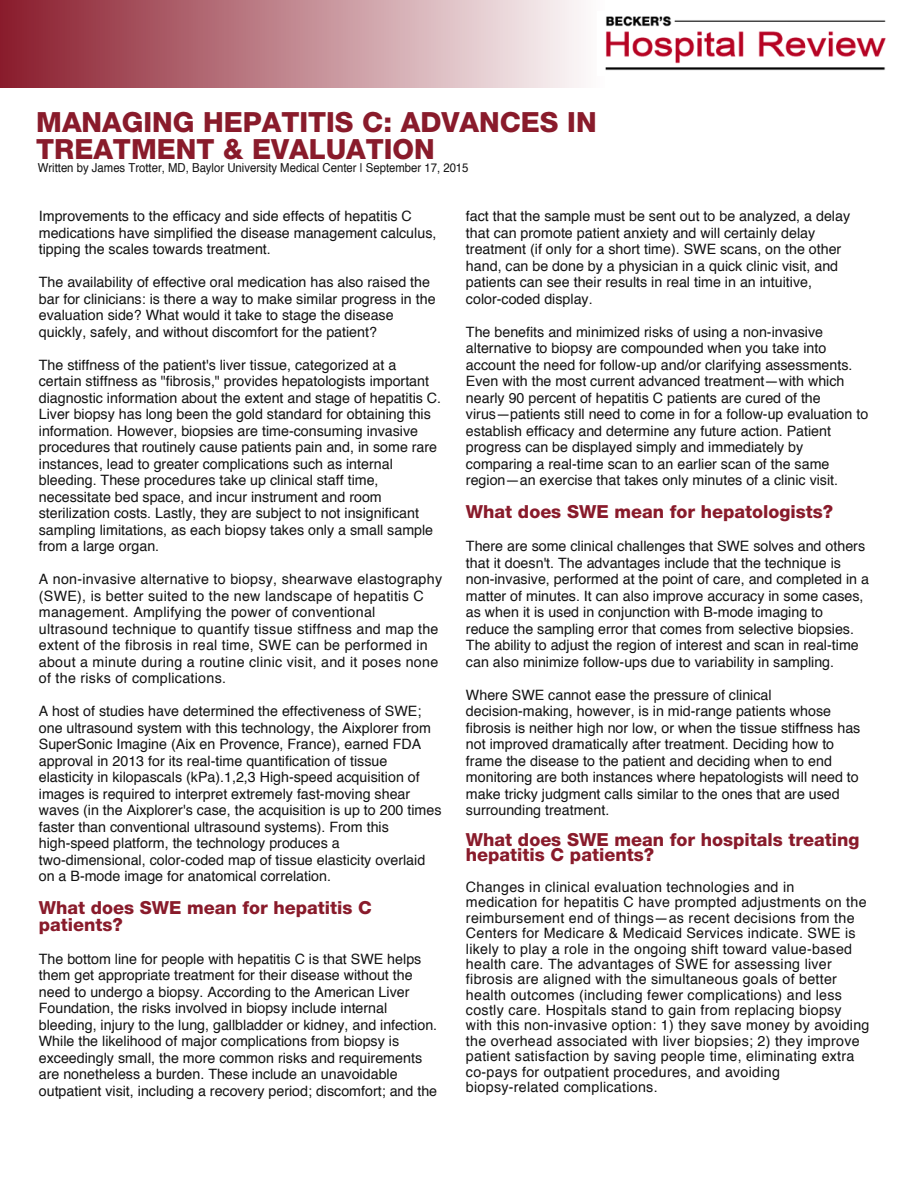
<style>
.page{position:relative;width:918px;height:1188px;background:#fff}
.page>*{position:absolute;margin:0;border:0;box-sizing:border-box;transform-origin:0 0}
.t1{font:800 27.9px/27.5px "Helvetica Neue LT Std";color:#891b2b}
.t2{font:800 18px/16.5px "Helvetica Neue LT Std";color:#891b2b}
.t3{font:14.25px/16.5px "Helvetica";color:#121212}
.t4{font:14.25px/15.5px "Helvetica";letter-spacing:.02em;color:#121212}
.t5{font:12.3px "Helvetica";color:#121212;scale:.92 1}
</style>
<div class="page">
<div style="left:0;top:0;width:605px;height:87px;background:linear-gradient(to right,#891b2b,#fefdfe)"></div>
<img style="left:597px;top:11px;width:289px;height:64px">
<h1 class="t1" style="left:36px;top:108px;width:562px">MANAGING HEPATITIS C: ADVANCES IN<br>TREATMENT &amp; EVALUATION</h1>
<p class="t5" style="left:38px;top:159px;width:470px">Written by James Trotter, MD, Baylor University Medical Center | September 17, 2015</p>
<p class="t3" style="left:39px;top:208px;width:399px">Improvements to the efficacy and side effects of hepatitis C medications have simplified the disease management calculus, tipping the scales towards treatment.</p>
<p class="t3" style="left:39px;top:274px;width:398px">The availability of effective oral medication has also raised the bar for clinicians: is there a way to make similar progress in the evaluation side? What would it take to stage the disease quickly, safely, and without discomfort for the patient?</p>
<p class="t3" style="left:39px;top:357px;width:404px">The stiffness of the patient's liver tissue, categorized at a certain stiffness as "fibrosis," provides hepatologists important diagnostic information about the extent and stage of hepatitis C.<br>Liver biopsy has long been the gold standard for obtaining this information. However, biopsies are time-consuming invasive procedures that routinely cause patients pain and, in some rare instances, lead to greater complications such as internal bleeding. These procedures take up clinical staff time, necessitate bed space, and incur instrument and room sterilization costs. Lastly, they are subject to not insignificant sampling limitations, as each biopsy takes only a small sample from a large organ.</p>
<p class="t4" style="left:39px;top:571px;width:405px;line-height:16.5px">A non-invasive alternative to biopsy, shearwave elastography (SWE), is better suited to the new landscape of hepatitis C management. Amplifying the power of conventional ultrasound technique to quantify tissue stiffness and map the extent of the fibrosis in real time, SWE can be performed in about a minute during a routine clinic visit, and it poses none of the risks of complications.</p>
<p class="t3" style="left:39px;top:703px;width:404px">A host of studies have determined the effectiveness of SWE; one ultrasound system with this technology, the Aixplorer from SuperSonic Imagine (Aix en Provence, France), earned FDA approval in 2013 for its real-time quantification of tissue elasticity in kilopascals (kPa).1,2,3 High-speed acquisition of images is required to interpret extremely fast-moving shear waves (in the Aixplorer's case, the acquisition is up to 200 times faster than conventional ultrasound systems). From this high-speed platform, the technology produces a two-dimensional, color-coded map of tissue elasticity overlaid on a B-mode image for anatomical correlation.</p>
<p class="t2" style="left:39px;top:900px;width:335px">What does SWE mean for hepatitis C patients?</p>
<p class="t3" style="left:39px;top:951px;width:400px">The bottom line for people with hepatitis C is that SWE helps them get appropriate treatment for their disease without the need to undergo a biopsy. According to the American Liver Foundation, the risks involved in biopsy include internal bleeding, injury to the lung, gallbladder or kidney, and infection.<br>While the likelihood of major complications from biopsy is exceedingly small, the more common risks and requirements are nonetheless a burden. These include an unavoidable outpatient visit, including a recovery period; discomfort; and the</p>
<p class="t3" style="left:466px;top:208px;width:386px">fact that the sample must be sent out to be analyzed, a delay that can promote patient anxiety and will certainly delay treatment (if only for a short time). SWE scans, on the other hand, can be done by a physician in a quick clinic visit, and patients can see their results in real time in an intuitive, color-coded display.</p>
<p class="t3" style="left:466px;top:324px;width:404px">The benefits and minimized risks of using a non-invasive alternative to biopsy are compounded when you take into account the need for follow-up and/or clarifying assessments.<br>Even with the most current advanced treatment—with which nearly 90 percent of hepatitis C patients are cured of the virus—patients still need to come in for a follow-up evaluation to establish efficacy and determine any future action. Patient progress can be displayed simply and immediately by comparing a real-time scan to an earlier scan of the same region—an exercise that takes only minutes of a clinic visit.</p>
<p class="t2" style="left:466px;top:504px;width:369px">What does SWE mean for hepatologists?</p>
<p class="t3" style="left:466px;top:538px;width:405px">There are some clinical challenges that SWE solves and others that it doesn't. The advantages include that the technique is non-invasive, performed at the point of care, and completed in a matter of minutes. It can also improve accuracy in some cases, as when it is used in conjunction with B-mode imaging to reduce the sampling error that comes from selective biopsies.<br>The ability to adjust the region of interest and scan in real-time can also minimize follow-ups due to variability in sampling.</p>
<p class="t3" style="left:466px;top:687px;width:396px">Where SWE cannot ease the pressure of clinical decision-making, however, is in mid-range patients whose fibrosis is neither high nor low, or when the tissue stiffness has not improved dramatically after treatment. Deciding how to frame the disease to the patient and deciding when to end monitoring are both instances where hepatologists will need to make tricky judgment calls similar to the ones that are used surrounding treatment.</p>
<p class="t2" style="left:466px;top:832px;width:395px;line-height:15.3px">What does SWE mean for hospitals treating hepatitis C patients?</p>
<p class="t4" style="left:466px;top:880px;width:405px">Changes in clinical evaluation technologies and in<br>medication for hepatitis C have prompted adjustments on the reimbursement end of things—as recent decisions from the Centers for Medicare &amp; Medicaid Services indicate. SWE is likely to play a role in the ongoing shift toward value-based health care. The advantages of SWE for assessing liver fibrosis are aligned with the simultaneous goals of better health outcomes (including fewer complications) and less costly care. Hospitals stand to gain from replacing biopsy with this non-invasive option: 1) they save money by avoiding the overhead associated with liver biopsies; 2) they improve patient satisfaction by saving people time, eliminating extra co-pays for outpatient procedures, and avoiding biopsy-related complications.</p>
</div>
